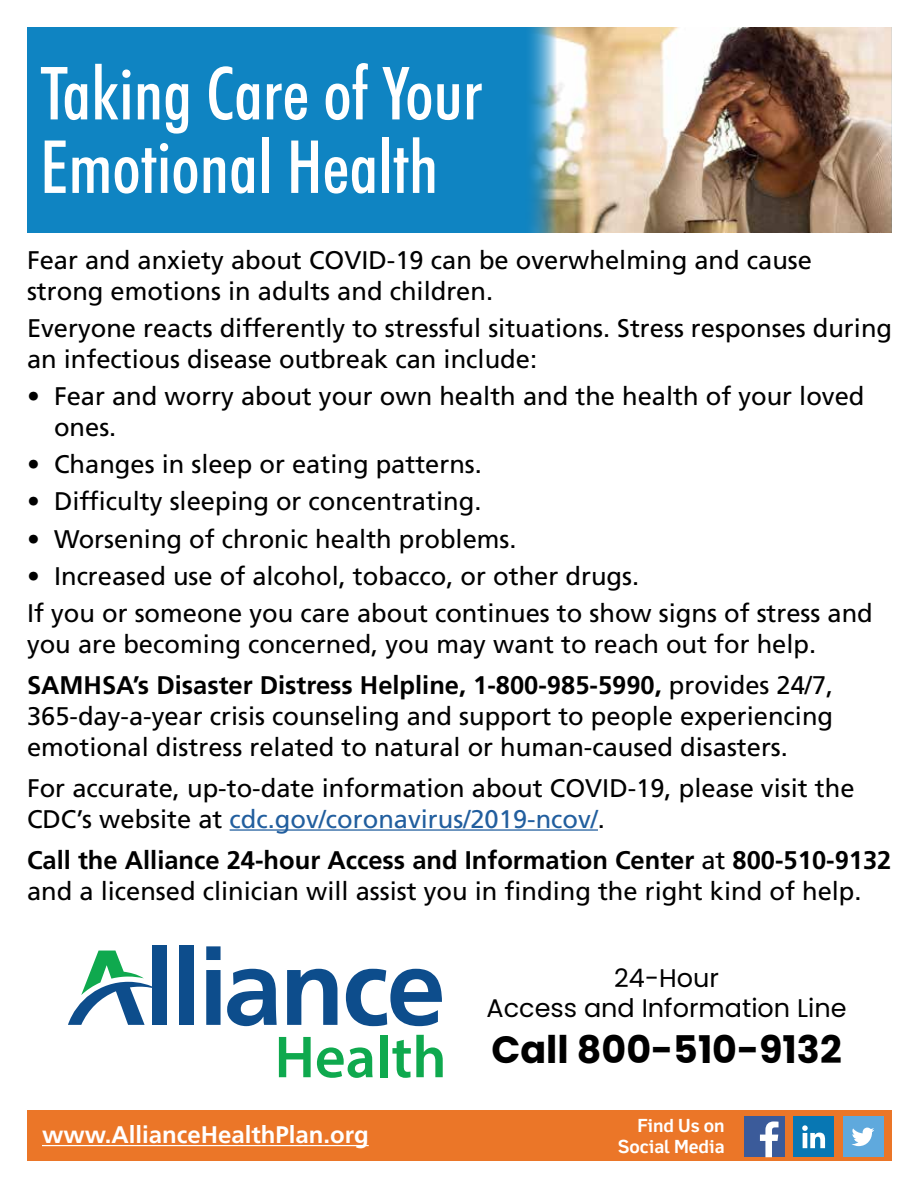
<style>
.page{position:relative;width:918px;height:1188px;background:#fff}
.page>*{position:absolute;margin:0;border:0;box-sizing:border-box;transform-origin:0 0}
.t1{font:500 condensed 73.5px/73.5px "Futura BT";color:#fff}
.t2{font:700 38.1px "Poppins";color:#000}
.t3{font:25.5px/30.6px "Frutiger LT Std";color:#000}
.t4{font:25.5px/30.6px "Poppins";color:#000;text-align:center}
.t5{font:700 24px "Frutiger LT Std";color:#fff}
.t6{font:700 18px/21.6px "Felbridge Std";color:#fff;text-align:right}
.s1{font-weight:700}
.s2{color:#215e9e}
</style>
<div class="page">
<div style="left:27px;top:27px;width:864px;height:206px;background:#0f84c2"></div>
<div style="left:27px;top:1110px;width:864px;height:51px;background:#eb7628"></div>
<hr style="left:230px;top:829px;width:368px;height:2px;background:#215e9e">
<hr style="left:42px;top:1145px;width:327px;height:1px;background:#fff">
<img style="left:530px;top:27px;width:361px;height:206px">
<div style="left:153px;top:945px;width:14px;height:80px;background:#0d4d8c"></div>
<div style="left:179px;top:945px;width:15px;height:80px;background:#0d4d8c"></div>
<svg style="left:206px;top:946px;width:15px;height:79px"></svg>
<svg style="left:227px;top:969px;width:50px;height:57px"></svg>
<svg style="left:287px;top:969px;width:50px;height:56px"></svg>
<svg style="left:346px;top:969px;width:96px;height:57px"></svg>
<svg style="left:68px;top:951px;width:85px;height:74px"></svg>
<svg style="left:279px;top:1037px;width:32px;height:40px"></svg>
<svg style="left:317px;top:1047px;width:56px;height:31px"></svg>
<div style="left:380px;top:1035px;width:7px;height:42px;background:#0fa94e"></div>
<svg style="left:392px;top:1035px;width:51px;height:43px"></svg>
<div style="left:744px;top:1116px;width:41px;height:41px;background:#3b5b9a"></div>
<svg style="left:760px;top:1121px;width:19px;height:36px"></svg>
<div style="left:843px;top:1116px;width:40px;height:41px;background:#5fa9dd"></div>
<svg style="left:852px;top:1128px;width:22px;height:18px"></svg>
<div style="left:793px;top:1116px;width:41px;height:41px;background:#0877b3"></div>
<svg style="left:802px;top:1125px;width:23px;height:23px"></svg>
<h1 class="t1" style="left:40px;top:62px;width:444px">Taking Care of Your<br>Emotional Health</h1>
<p class="t3" style="left:27px;top:247px;width:787px">Fear and anxiety about COVID-19 can be overwhelming and cause strong emotions in adults and children.</p>
<p class="t3" style="left:27px;top:315px;width:867px">Everyone reacts differently to stressful situations. Stress responses during an infectious disease outbreak can include:</p>
<p class="t3" style="left:54px;top:383px;width:812px;text-indent:-27px">• Fear and worry about your own health and the health of your loved ones.</p>
<p class="t3" style="left:27px;top:451px;width:456px">• Changes in sleep or eating patterns.</p>
<p class="t3" style="left:27px;top:488px;width:456px">• Difficulty sleeping or concentrating.</p>
<p class="t3" style="left:27px;top:525px;width:491px">• Worsening of chronic health problems.</p>
<p class="t3" style="left:27px;top:559px;width:847px;line-height:37.3px">• Increased use of alcohol, tobacco, or other drugs.<br>If you or someone you care about continues to show signs of stress and</p>
<p class="t3" style="left:27px;top:625px;width:808px;line-height:41.4px">you are becoming concerned, you may want to reach out for help.<br><span class="s1">SAMHSA’s Disaster Distress Helpline, 1-800-985-5990,</span> provides 24/7,</p>
<p class="t3" style="left:27px;top:703px;width:808px">365-day-a-year crisis counseling and support to people experiencing emotional distress related to natural or human-caused disasters.</p>
<p class="t3" style="left:27px;top:775px;width:829px">For accurate, up-to-date information about COVID-19, please visit the<br>CDC’s website at <span class="s2">cdc.gov/coronavirus/2019-ncov/</span>.</p>
<p class="t3" style="left:27px;top:847px;width:866px"><span class="s1">Call the Alliance 24-hour Access and Information Center</span> at <span class="s1">800-510-9132 </span>and a licensed clinician will assist you in finding the right kind of help.</p>
<p class="t5" style="left:42px;top:1125px;width:328px">www.AllianceHealthPlan.org</p>
<p class="t4" style="left:487px;top:963px;width:361px">24-Hour<br>Access and Information Line</p>
<h2 class="t2" style="left:491px;top:1028px;width:352px">Call 800-510-9132</h2>
<p class="t6" style="left:618px;top:1115px;width:108px">Find Us on<br>Social Media</p>
</div>
